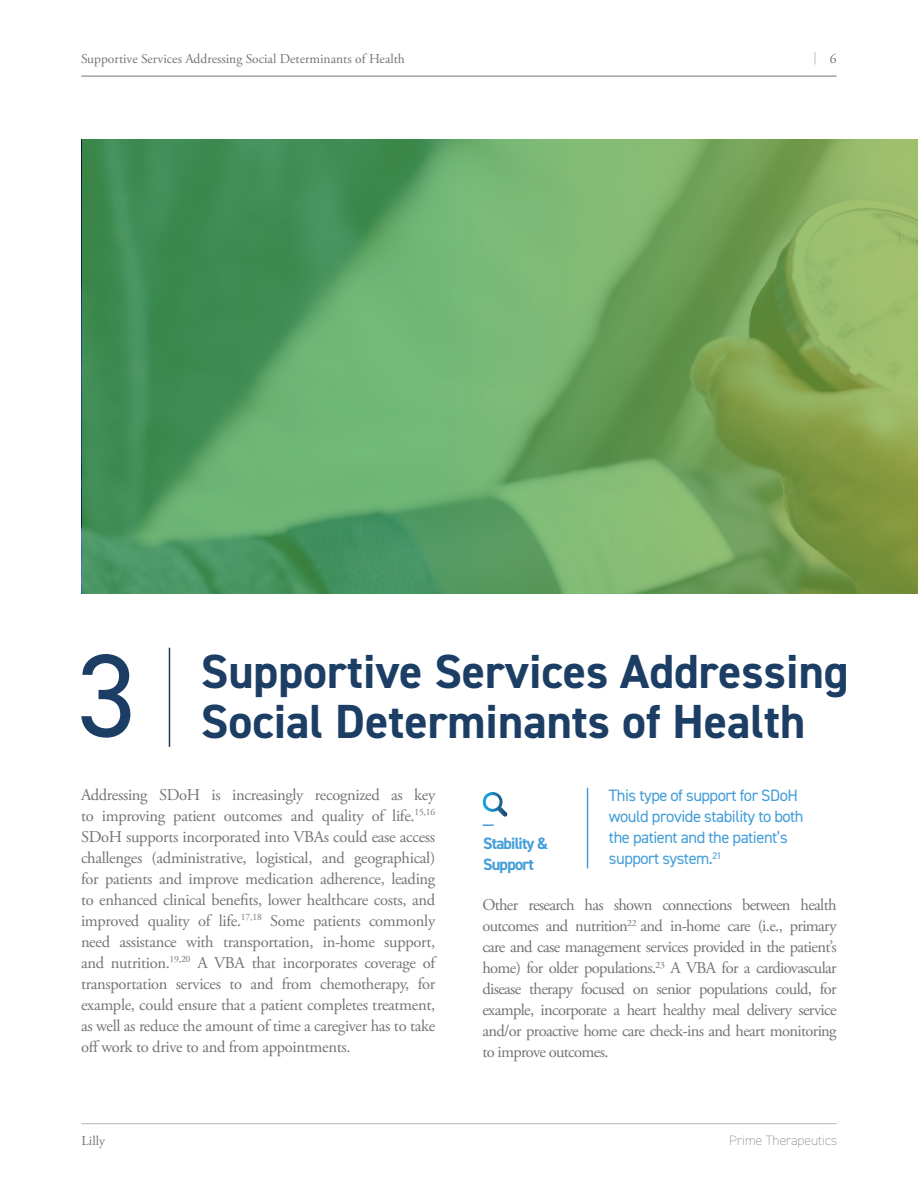
<style>
.page{position:relative;width:918px;height:1188px;background:#fff}
.page>*{position:absolute;margin:0;border:0;box-sizing:border-box;transform-origin:0 0}
.TOC_Heading{font:118.5px "DIN2014";color:#1c3e65}
.TOC_Heading-2{font:700 48px "DIN2014";color:#1c3e65}
.TOC_Heading-3{font:16.5px/21px "Adobe Garamond Pro";letter-spacing:-.03em;color:#737476;text-align:justify}
.TOC_Heading-4{font:16.5px/21px "DIN2014";letter-spacing:-.03em;color:#449ed9}
.TOC_Heading-5{font:700 16.5px/21px "DIN2014";letter-spacing:-.05em;color:#449ed9}
.t1{font:13.5px "Adobe Garamond Pro";color:#767378}
.t2{font:200 13.5px "DIN2014";color:#767378}
.s1{font-family:"Adobe Garamond Pro";font-weight:400}
</style>
<div class="page">
<hr style="left:81px;top:76px;width:756px;height:1px;background:#767378">
<hr style="left:169px;top:648px;width:1px;height:99px;background:#1c3e65">
<hr style="left:587px;top:788px;width:1px;height:80px;background:#449ed9">
<svg style="left:483px;top:824px;width:10px;height:2px"></svg>
<svg style="left:82px;top:140px;width:836px;height:454px;background:#68a360"></svg>
<hr style="left:81px;top:1123px;width:756px;height:1px;background:#b9b6b9">
<svg style="left:482px;top:792px;width:26px;height:25px"></svg>
<p class="t1" style="left:81px;top:51px;width:325px">Supportive Services Addressing Social Determinants of Health</p>
<p class="t2" style="left:814px;top:50px;width:24px">| <span class="s1">6</span></p>
<p class="TOC_Heading" style="left:76px;top:622px;width:61px">3</p>
<p class="TOC_Heading-2" style="left:201px;top:640px;width:649px">Supportive Services Addressing</p>
<p class="TOC_Heading-2" style="left:201px;top:689px;width:606px">Social Determinants of Health</p>
<p class="TOC_Heading-3" style="left:81px;top:784px;width:356px">Addressing SDoH is increasingly recognized as key to improving patient outcomes and quality of life.<sup>15,16<br></sup>SDoH supports incorporated into VBAs could ease access challenges (administrative, logistical, and geographical) for patients and improve medication adherence, leading to enhanced clinical benefits, lower healthcare costs, and improved quality of life.<sup>17,18</sup> Some patients commonly need assistance with transportation, in-home support, and nutrition.<sup>19,20</sup> A VBA that incorporates coverage of transportation services to and from chemotherapy, for example, could ensure that a patient completes treatment, as well as reduce the amount of time a caregiver has to take off work to drive to and from appointments.</p>
<p class="TOC_Heading-5" style="left:483px;top:833px;width:66px">Stability &amp;<br>Support</p>
<p class="TOC_Heading-4" style="left:609px;top:785px;width:196px">This type of support for SDoH would provide stability to both the patient and the patient’s support system.<sup>21</sup></p>
<p class="TOC_Heading-3" style="left:482px;top:895px;width:356px">Other research has shown connections between health outcomes and nutrition<sup>22</sup> and in-home care (i.e., primary care and case management services provided in the patient’s home) for older populations.<sup>23</sup> A VBA for a cardiovascular disease therapy focused on senior populations could, for example, incorporate a heart healthy meal delivery service and/or proactive home care check-ins and heart monitoring to improve outcomes.</p>
<p class="t1" style="left:81px;top:1133px;width:25px">Lilly</p>
<p class="t2" style="left:729px;top:1132px;width:109px">Prime Therapeutics</p>
</div>
